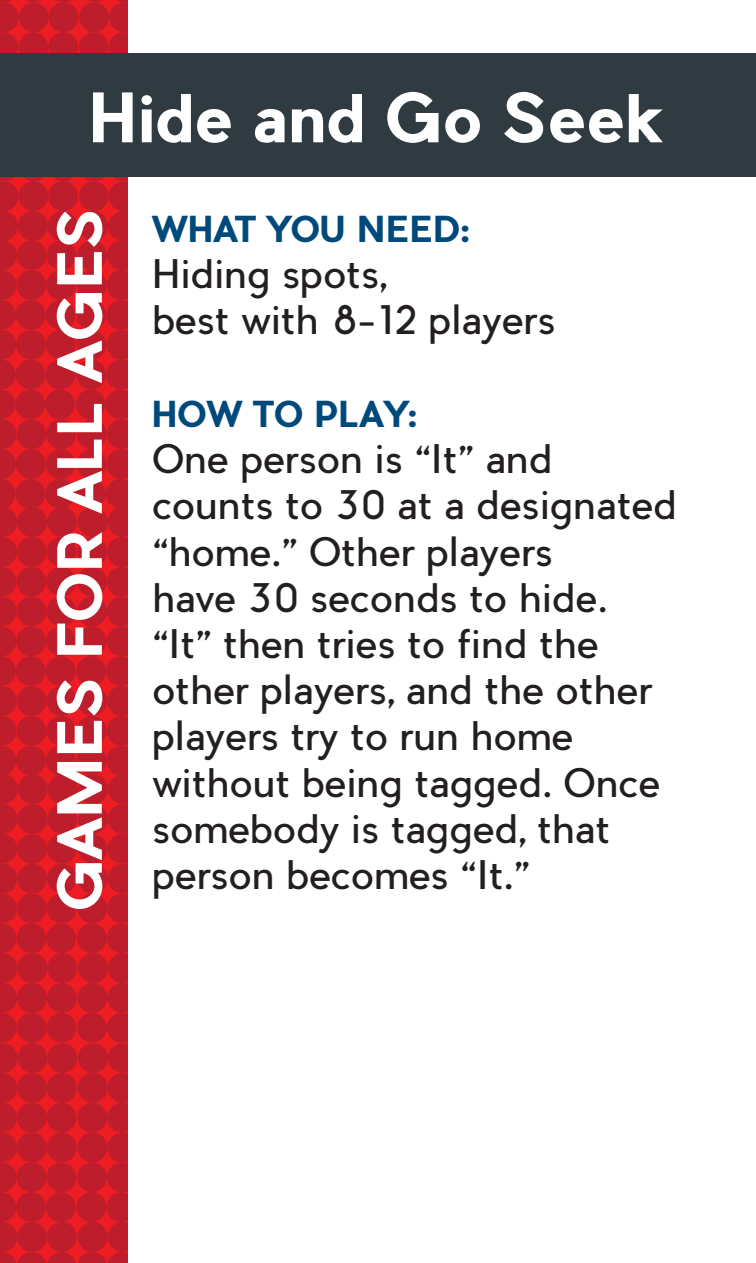
<style>
.page{position:relative;width:756px;height:1263px;background:#fff}
.page>*{position:absolute;margin:0;border:0;box-sizing:border-box;transform-origin:0 0}
.t1{font:700 66.5px "Pier Sans";color:#fff}
.t2{font:700 59.5px "Pier Sans";color:#fff}
.t3{font:38.5px/46.2px "Pier Sans";color:#231f20}
.t4{font:700 35px "Pier Sans";color:#00497b}
</style>
<div class="page">
<div style="left:0;top:53px;width:756px;height:124px;background:#2f3b41"></div>
<svg style="left:0;top:0;width:127px;height:1263px;background:#b91f2c"></svg>
<h1 class="t1" style="left:90px;top:75px;width:576px">Hide and Go Seek</h1>
<h2 class="t2" style="left:42px;top:910px;width:704px;rotate:-90deg">GAMES FOR ALL AGES</h2>
<p class="t4" style="left:152px;top:207px;width:319px">WHAT YOU NEED:</p>
<p class="t3" style="left:152px;top:251px;width:405px">Hiding spots,<br>best with 8-12 players</p>
<p class="t4" style="left:152px;top:392px;width:266px">HOW TO PLAY:</p>
<p class="t3" style="left:152px;top:436px;width:526px">One person is “It” and counts to 30 at a designated “home.” Other players<br>have 30 seconds to hide.<br>“It” then tries to find the other players, and the other players try to run home without being tagged. Once somebody is tagged, that person becomes “It.”</p>
</div>
